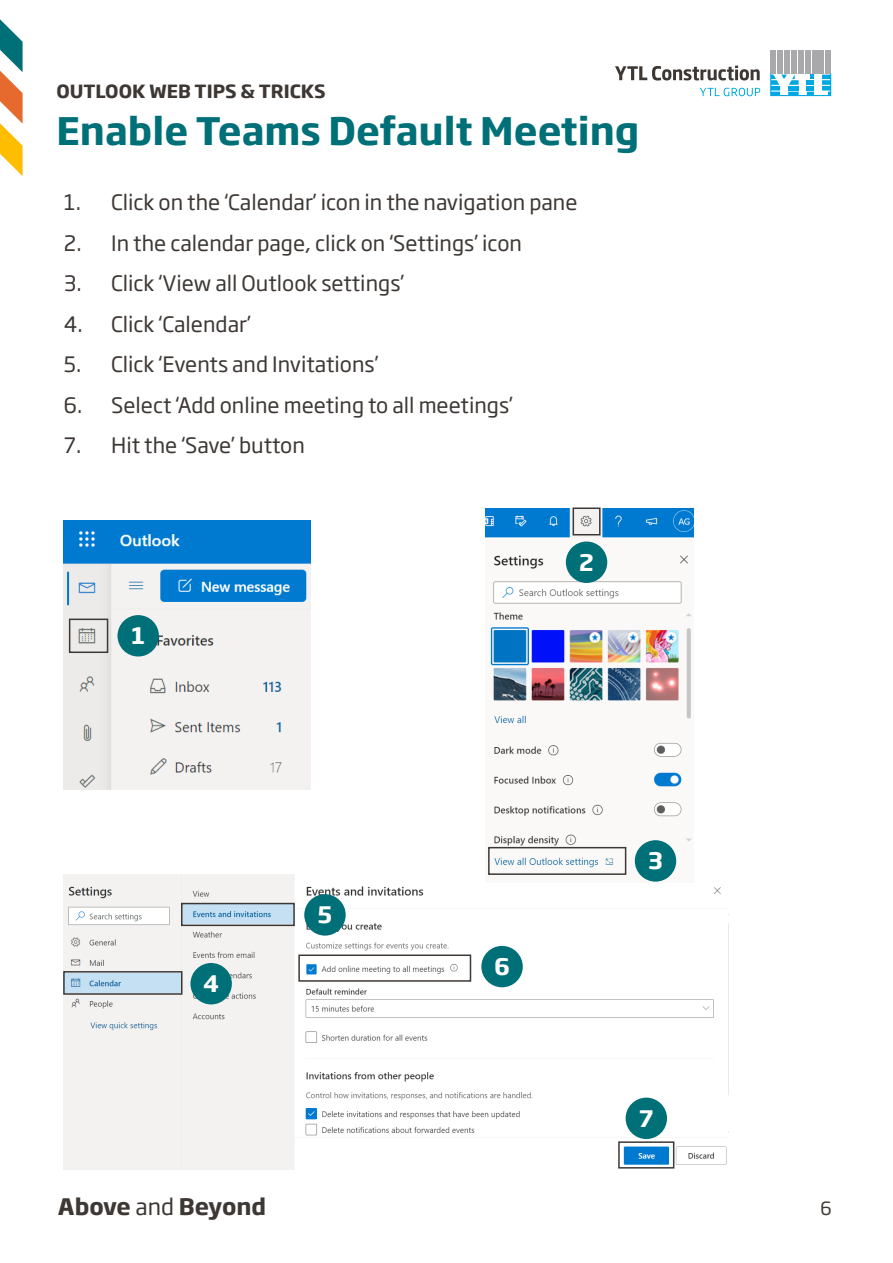
<style>
.page{position:relative;width:893px;height:1263px;background:#fff}
.page>*{position:absolute;margin:0;border:0;box-sizing:border-box;transform-origin:0 0}
.t1{font:700 37.5px "Soho Gothic Pro";color:#007078}
.t2{font:700 22.5px "Soho Gothic Pro";color:#3e3835}
.t3{font:700 22.5px "Soho Gothic Pro";color:#fff}
.t4{font:21px "Soho Gothic Pro";color:#3e3835}
.t5{font:700 18px "Soho Gothic Pro";color:#3e3835}
.t6{font:18px "Soho Gothic Pro";color:#3e3835}
.s1{font-weight:400}
</style>
<div class="page">
<img style="left:64px;top:875px;width:665px;height:294px">
<img style="left:303px;top:959px;width:17px;height:19px">
<svg style="left:0;top:19px;width:23px;height:157px"></svg>
<img style="left:64px;top:520px;width:246px;height:270px">
<div style="left:69px;top:619px;width:39px;height:34px;border:2px solid #3e3835"></div>
<div style="left:117px;top:615px;width:42px;height:41px;background:#007078;border-radius:50%"></div>
<img style="left:486px;top:508px;width:208px;height:374px">
<div style="left:573px;top:507px;width:28px;height:28px;border:2px solid #3e3835"></div>
<div style="left:566px;top:541px;width:41px;height:42px;background:#007078;border-radius:50%"></div>
<div style="left:488px;top:847px;width:138px;height:28px;border:2px solid #3e3835"></div>
<div style="left:635px;top:840px;width:41px;height:42px;background:#007078;border-radius:50%"></div>
<div style="left:63px;top:971px;width:119px;height:24px;border:2px solid #3e3835"></div>
<div style="left:190px;top:963px;width:42px;height:41px;background:#007078;border-radius:50%"></div>
<div style="left:181px;top:903px;width:114px;height:23px;border:2px solid #3e3835"></div>
<div style="left:304px;top:894px;width:42px;height:41px;background:#007078;border-radius:50%"></div>
<div style="left:298px;top:954px;width:173px;height:28px;border:2px solid #3e3835"></div>
<div style="left:618px;top:1141px;width:56px;height:27px;border:2px solid #3e3835"></div>
<div style="left:481px;top:946px;width:42px;height:41px;background:#007078;border-radius:50%"></div>
<div style="left:626px;top:1097px;width:41px;height:42px;background:#007078;border-radius:50%"></div>
<svg style="left:770px;top:50px;width:62px;height:47px"></svg>
<div style="left:825px;top:50px;width:6px;height:24px;background:#a9a8aa"></div>
<div style="left:770px;top:50px;width:6px;height:24px;background:#a9a8aa"></div>
<div style="left:777px;top:50px;width:6px;height:24px;background:#a9a8aa"></div>
<div style="left:784px;top:50px;width:6px;height:24px;background:#a9a8aa"></div>
<div style="left:791px;top:50px;width:6px;height:24px;background:#a9a8aa"></div>
<div style="left:798px;top:50px;width:6px;height:24px;background:#a9a8aa"></div>
<div style="left:805px;top:50px;width:5px;height:24px;background:#a9a8aa"></div>
<div style="left:812px;top:50px;width:5px;height:24px;background:#a9a8aa"></div>
<div style="left:818px;top:50px;width:6px;height:24px;background:#a9a8aa"></div>
<svg style="left:770px;top:74px;width:61px;height:22px"></svg>
<svg style="left:700px;top:88px;width:60px;height:8px"></svg>
<svg style="left:615px;top:66px;width:145px;height:15px"></svg>
<p class="t5" style="left:56px;top:77px;width:271px">OUTLOOK WEB TIPS &amp; TRICKS</p>
<h1 class="t1" style="left:56px;top:101px;width:584px">Enable Teams Default Meeting</h1>
<p class="t4" style="left:64px;top:186px;width:515px">1. Click on the ‘Calendar’ icon in the navigation pane</p>
<p class="t4" style="left:64px;top:227px;width:460px">2. In the calendar page, click on ‘Settings’ icon</p>
<p class="t4" style="left:64px;top:267px;width:342px">3. Click ‘View all Outlook settings’</p>
<p class="t4" style="left:64px;top:308px;width:188px">4. Click ‘Calendar’</p>
<p class="t4" style="left:64px;top:348px;width:316px">5. Click ‘Events and Invitations’</p>
<p class="t4" style="left:64px;top:389px;width:451px">6. Select ‘Add online meeting to all meetings’</p>
<p class="t4" style="left:64px;top:429px;width:243px">7. Hit the ‘Save’ button</p>
<p class="t3" style="left:131px;top:618px;width:15px">1</p>
<p class="t3" style="left:203px;top:966px;width:17px">4</p>
<p class="t3" style="left:318px;top:897px;width:16px">5</p>
<p class="t3" style="left:579px;top:544px;width:16px">2</p>
<p class="t3" style="left:494px;top:949px;width:17px">6</p>
<p class="t3" style="left:648px;top:843px;width:16px">3</p>
<p class="t3" style="left:639px;top:1100px;width:16px">7</p>
<p class="t2" style="left:58px;top:1189px;width:210px">Above <span class="s1">and</span> Beyond</p>
<p class="t6" style="left:821px;top:1195px;width:13px">6</p>
</div>
